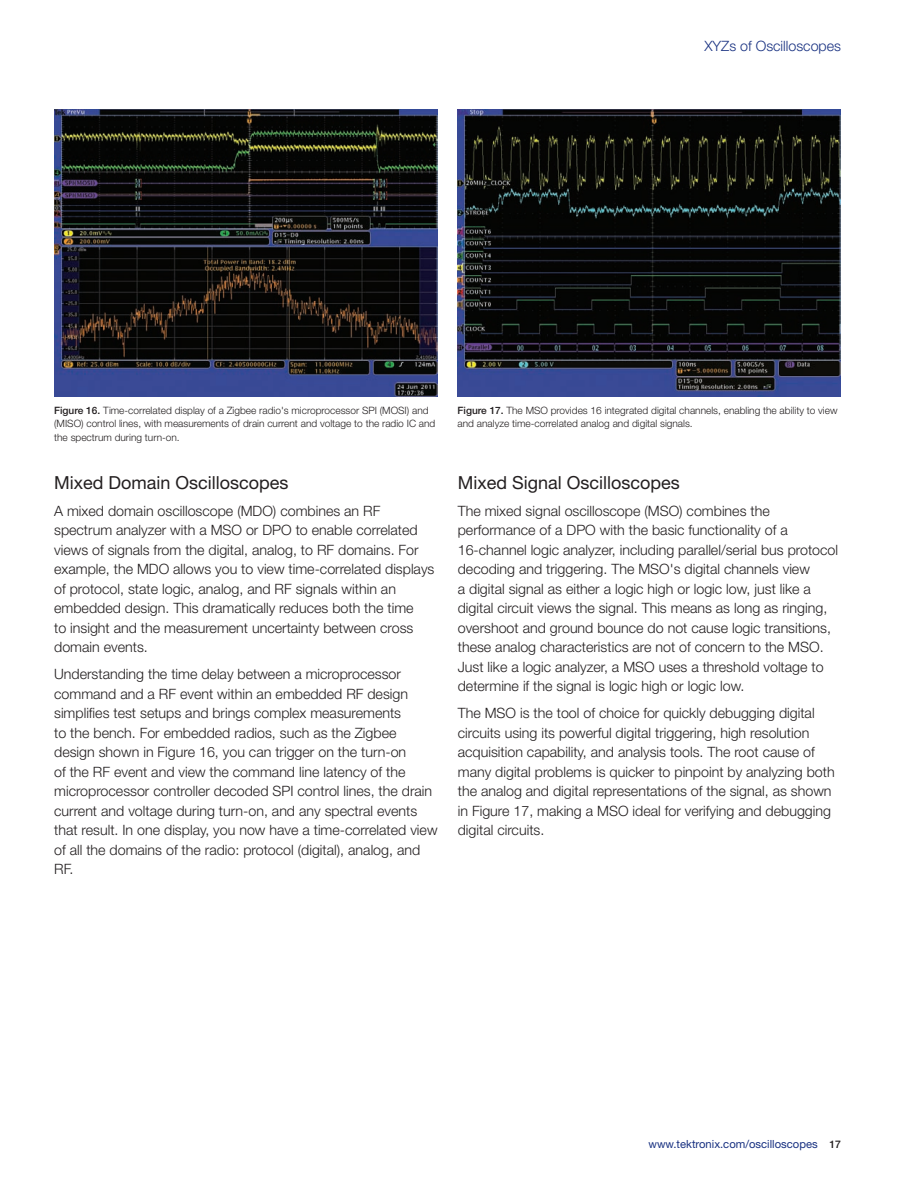
<style>
.page{position:relative;width:918px;height:1188px;background:#fff}
.page>*{position:absolute;margin:0;border:0;box-sizing:border-box;transform-origin:0 0}
.t1{font:18px "Helvetica Neue";color:#231f20}
.t2{font:300 14.25px/19.5px "Helvetica Neue";color:#231f20}
.t3{font:300 14.25px "Helvetica Neue";color:#183181}
.t4{font:11.25px "Helvetica Neue";color:#183181}
.t5{font:300 10.2px/13.5px "Helvetica Neue";color:#231f20}
.s1{font-weight:500}
.s2{font-weight:500;font-size:10.5px;color:#231f20}
</style>
<div class="page">
<img style="left:458px;top:109px;width:383px;height:288px">
<img style="left:54px;top:109px;width:383px;height:288px">
<p class="t3" style="left:704px;top:38px;width:138px">XYZs of Oscilloscopes</p>
<p class="t5" style="left:54px;top:403px;width:383px"><span class="s1">Figure.16..</span>Time-correlated display of a Zigbee radio's microprocessor SPI (MOSI) and (MISO) control lines, with measurements of drain current and voltage to the radio IC and the spectrum during turn-on.</p>
<p class="t1" style="left:54px;top:471px;width:236px">Mixed Domain Oscilloscopes</p>
<p class="t2" style="left:54px;top:500px;width:382px">A mixed domain oscilloscope (MDO) combines an RF spectrum analyzer with a MSO or DPO to enable correlated views of signals from the digital, analog, to RF domains. For example, the MDO allows you to view time-correlated displays of protocol, state logic, analog, and RF signals within an embedded design. This dramatically reduces both the time<br>to insight and the measurement uncertainty between cross domain events.</p>
<p class="t2" style="left:54px;top:664px;width:385px">Understanding the time delay between a microprocessor command and a RF event within an embedded RF design simplifies test setups and brings complex measurements<br>to the bench. For embedded radios, such as the Zigbee design shown in Figure 16, you can trigger on the turn-on<br>of the RF event and view the command line latency of the microprocessor controller decoded SPI control lines, the drain current and voltage during turn-on, and any spectral events that result. In one display, you now have a time-correlated view of all the domains of the radio: protocol (digital), analog, and RF.</p>
<p class="t5" style="left:458px;top:403px;width:382px"><span class="s1">Figure.17..</span>The MSO provides 16 integrated digital channels, enabling the ability to view and analyze time-correlated analog and digital signals.</p>
<p class="t1" style="left:458px;top:471px;width:224px">Mixed Signal Oscilloscopes</p>
<p class="t2" style="left:458px;top:500px;width:382px">The mixed signal oscilloscope (MSO) combines the performance of a DPO with the basic functionality of a 16-channel logic analyzer, including parallel/serial bus protocol decoding and triggering. The MSO's digital channels view<br>a digital signal as either a logic high or logic low, just like a digital circuit views the signal. This means as long as ringing, overshoot and ground bounce do not cause logic transitions, these analog characteristics are not of concern to the MSO.<br>Just like a logic analyzer, a MSO uses a threshold voltage to determine if the signal is logic high or logic low.</p>
<p class="t2" style="left:458px;top:703px;width:378px">The MSO is the tool of choice for quickly debugging digital circuits using its powerful digital triggering, high resolution acquisition capability, and analysis tools. The root cause of many digital problems is quicker to pinpoint by analyzing both the analog and digital representations of the signal, as shown in Figure 17, making a MSO ideal for verifying and debugging digital circuits.</p>
<p class="t4" style="left:649px;top:1138px;width:194px">www.tektronix.com/oscilloscopes <span class="s2">17</span></p>
</div>
